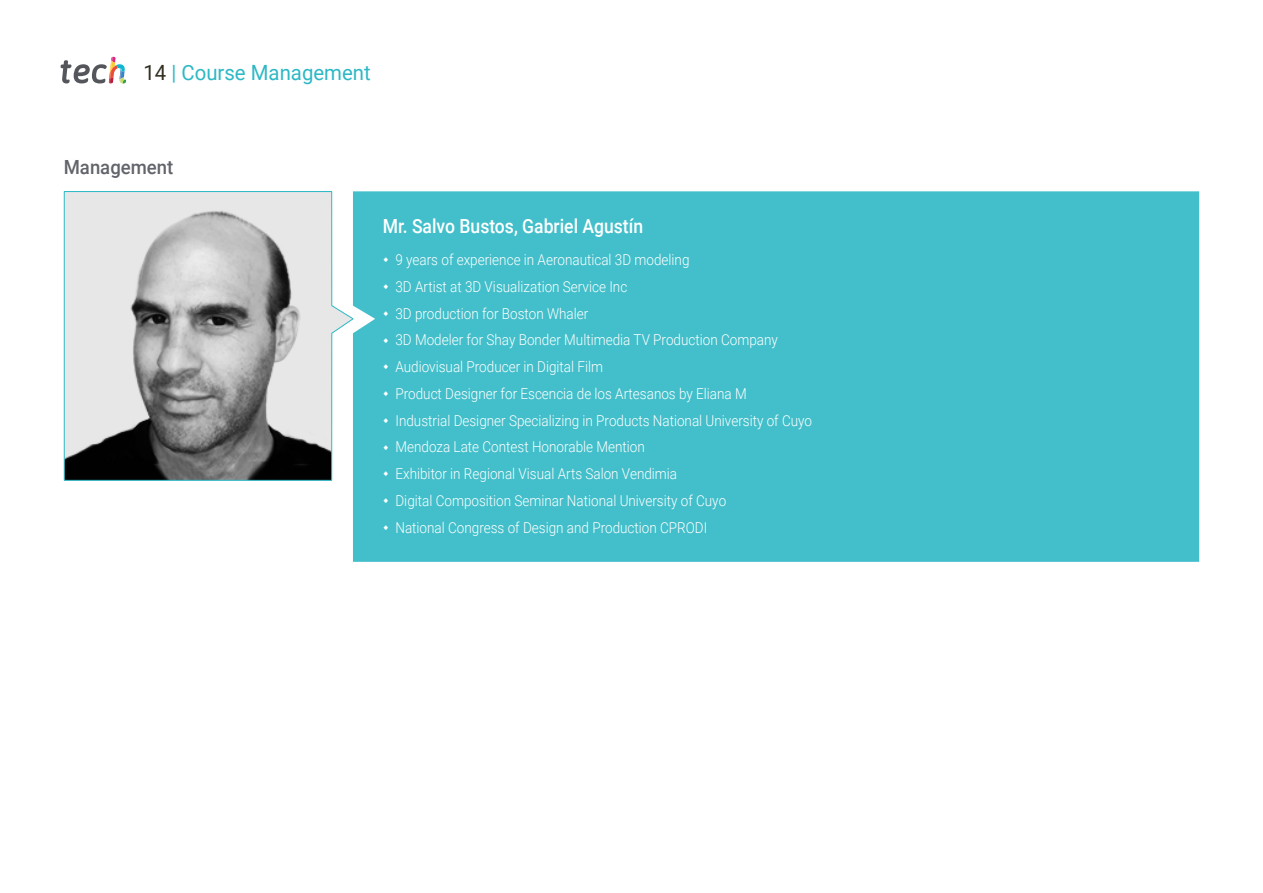
<style>
.page{position:relative;width:1263px;height:893px;background:#fff}
.page>*{position:absolute;margin:0;border:0;box-sizing:border-box;transform-origin:0 0}
.t1{font:21px "Roboto";color:#2db8c5}
.t2{font:500 19.5px "Roboto";color:#fff;scale:.9 1}
.t3{font:500 19.5px "Roboto";color:#61646a;scale:.95 1}
.t4{font:300 15px/26.7px "Roboto";color:#fff;scale:.9 1}
.s1{color:#312e20}
</style>
<div class="page">
<svg style="left:61px;top:57px;width:65px;height:27px"></svg>
<div style="left:353px;top:191px;width:846px;height:371px;background:#42bfca"></div>
<svg style="left:64px;top:191px;width:290px;height:290px;background:#b2b5b5"></svg>
<svg style="left:384px;top:257px;width:4px;height:5px"></svg>
<svg style="left:384px;top:284px;width:4px;height:5px"></svg>
<svg style="left:384px;top:311px;width:4px;height:5px"></svg>
<svg style="left:384px;top:338px;width:4px;height:5px"></svg>
<svg style="left:384px;top:364px;width:4px;height:5px"></svg>
<svg style="left:384px;top:391px;width:4px;height:5px"></svg>
<svg style="left:384px;top:418px;width:4px;height:5px"></svg>
<svg style="left:384px;top:445px;width:4px;height:5px"></svg>
<svg style="left:384px;top:471px;width:4px;height:5px"></svg>
<svg style="left:384px;top:498px;width:4px;height:5px"></svg>
<svg style="left:384px;top:525px;width:4px;height:5px"></svg>
<h1 class="t1" style="left:144px;top:57px;width:229px"><span class="s1">14</span> | Course Management</h1>
<h2 class="t3" style="left:64px;top:154px;width:117px">Management</h2>
<h2 class="t2" style="left:383px;top:213px;width:291px">Mr. Salvo Bustos, Gabriel Agustín</h2>
<p class="t4" style="left:395px;top:246px;width:464px">9 years of experience in Aeronautical 3D modeling<br>3D Artist at 3D Visualization Service Inc<br>3D production for Boston Whaler<br>3D Modeler for Shay Bonder Multimedia TV Production Company Audiovisual Producer in Digital Film<br>Product Designer for Escencia de los Artesanos by Eliana M<br>Industrial Designer Specializing in Products National University of Cuyo Mendoza Late Contest Honorable Mention<br>Exhibitor in Regional Visual Arts Salon Vendimia<br>Digital Composition Seminar National University of Cuyo<br>National Congress of Design and Production CPRODI</p>
</div>
